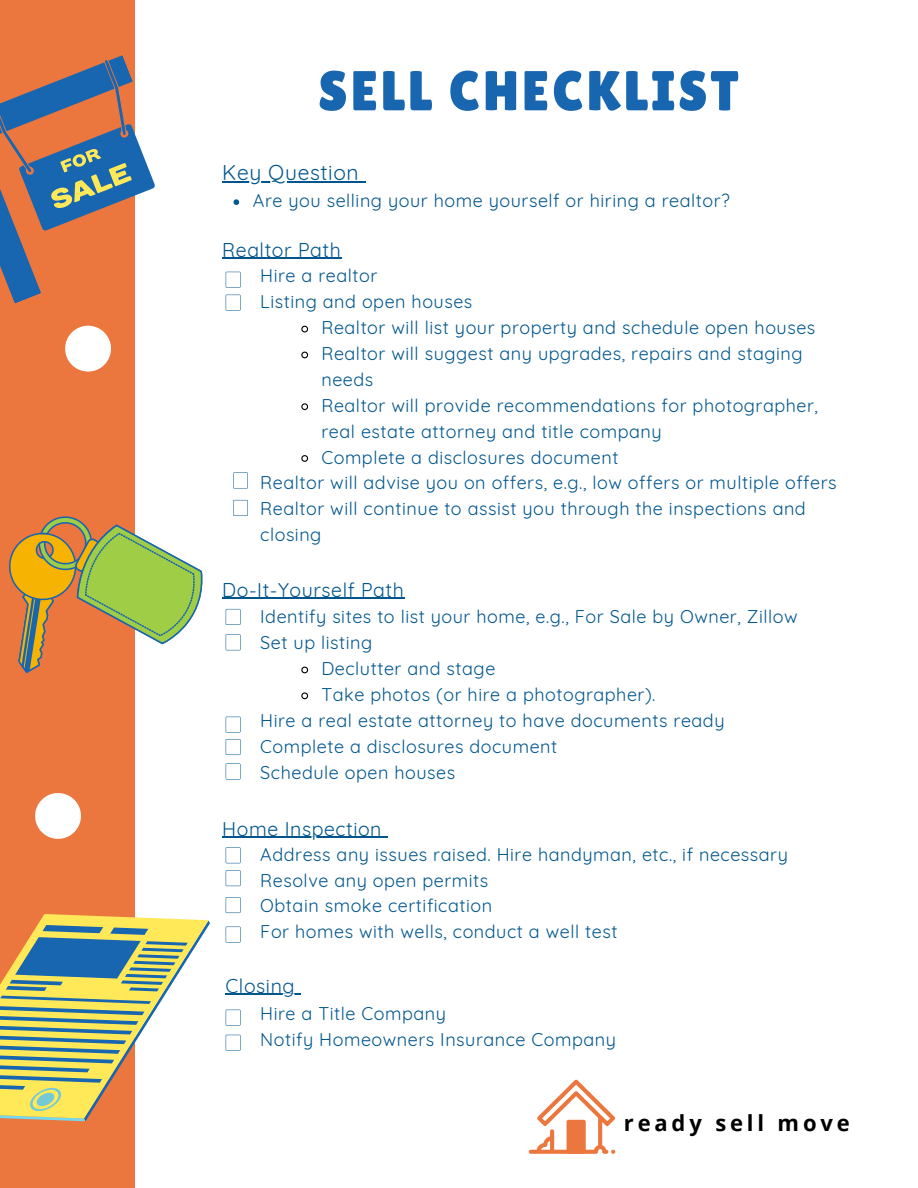
<style>
.page{position:relative;width:918px;height:1188px;background:#fff}
.page>*{position:absolute;margin:0;border:0;box-sizing:border-box;transform-origin:0 0}
.t1{font:56.1px "Lilita One";letter-spacing:.05em;color:#1966b0}
.t2{font:700 22.05px "Open Sans";letter-spacing:.175em;color:#000}
.t3{font:21px "Quicksand";letter-spacing:.03em;color:#00568c}
.t4{font:19.5px "Quicksand";letter-spacing:.03em;color:#00568c}
.t5{font:18px/25.8px "Quicksand";letter-spacing:.03em;color:#00568c}
</style>
<div class="page">
<div style="left:0;top:0;width:135px;height:1188px;background:#eb773e"></div>
<svg style="left:189px;top:848px;width:74px;height:203px"></svg>
<svg style="left:0;top:914px;width:189px;height:208px"></svg>
<svg style="left:65px;top:326px;width:46px;height:46px"></svg>
<svg style="left:35px;top:793px;width:46px;height:46px"></svg>
<svg style="left:234px;top:199px;width:5px;height:6px"></svg>
<hr style="left:222px;top:181px;width:137px;height:1px;background:#00568c">
<hr style="left:222px;top:258px;width:119px;height:1px;background:#00568c">
<svg style="left:0;top:55px;width:155px;height:249px"></svg>
<svg style="left:529px;top:1080px;width:86px;height:74px"></svg>
<svg style="left:301px;top:325px;width:8px;height:8px"></svg>
<svg style="left:301px;top:351px;width:8px;height:8px"></svg>
<svg style="left:301px;top:403px;width:8px;height:8px"></svg>
<svg style="left:301px;top:455px;width:8px;height:7px"></svg>
<svg style="left:301px;top:666px;width:8px;height:8px"></svg>
<svg style="left:301px;top:692px;width:8px;height:8px"></svg>
<svg style="left:226px;top:272px;width:15px;height:16px"></svg>
<svg style="left:226px;top:295px;width:15px;height:16px"></svg>
<svg style="left:233px;top:472px;width:15px;height:16px"></svg>
<svg style="left:9px;top:499px;width:239px;height:175px"></svg>
<svg style="left:226px;top:717px;width:15px;height:16px"></svg>
<svg style="left:226px;top:739px;width:15px;height:16px"></svg>
<svg style="left:226px;top:847px;width:15px;height:16px"></svg>
<svg style="left:226px;top:870px;width:15px;height:16px"></svg>
<svg style="left:226px;top:897px;width:15px;height:16px"></svg>
<svg style="left:226px;top:927px;width:15px;height:16px"></svg>
<svg style="left:226px;top:763px;width:15px;height:17px"></svg>
<svg style="left:226px;top:1010px;width:15px;height:16px"></svg>
<svg style="left:226px;top:1035px;width:15px;height:16px"></svg>
<hr style="left:222px;top:598px;width:182px;height:1px;background:#00568c">
<hr style="left:222px;top:837px;width:160px;height:1px;background:#00568c">
<hr style="left:226px;top:994px;width:69px;height:1px;background:#00568c">
<p class="t1" style="left:318px;top:59px;width:422px">SELL CHECKLIST</p>
<p class="t3" style="left:222px;top:159px;width:138px">Key Question</p>
<p class="t5" style="left:253px;top:188px;width:479px">Are you selling your home yourself or hiring a realtor?</p>
<p class="t4" style="left:222px;top:237px;width:120px">Realtor Path</p>
<p class="t5" style="left:260px;top:263px;width:119px">Hire a realtor</p>
<p class="t5" style="left:260px;top:289px;width:214px">Listing and open houses</p>
<p class="t5" style="left:321px;top:315px;width:495px">Realtor will list your property and schedule open houses</p>
<p class="t5" style="left:321px;top:340px;width:483px">Realtor will suggest any upgrades, repairs and staging needs</p>
<p class="t5" style="left:321px;top:392px;width:498px">Realtor will provide recommendations for photographer, real estate attorney and title company</p>
<p class="t5" style="left:321px;top:444px;width:299px">Complete a disclosures document</p>
<p class="t5" style="left:260px;top:470px;width:578px">Realtor will advise you on offers, e.g., low offers or multiple offers</p>
<p class="t5" style="left:260px;top:496px;width:547px">Realtor will continue to assist you through the inspections and closing</p>
<p class="t4" style="left:222px;top:577px;width:183px">Do-It-Yourself Path</p>
<p class="t5" style="left:260px;top:604px;width:539px">Identify sites to list your home, e.g., For Sale by Owner, Zillow</p>
<p class="t5" style="left:260px;top:630px;width:114px">Set up listing</p>
<p class="t5" style="left:321px;top:655px;width:175px">Declutter and stage</p>
<p class="t5" style="left:321px;top:681px;width:336px">Take photos (or hire a photographer).</p>
<p class="t5" style="left:260px;top:707px;width:466px">Hire a real estate attorney to have documents ready</p>
<p class="t5" style="left:260px;top:733px;width:299px">Complete a disclosures document</p>
<p class="t5" style="left:260px;top:759px;width:196px">Schedule open houses</p>
<p class="t4" style="left:222px;top:816px;width:161px">Home Inspection</p>
<p class="t5" style="left:260px;top:841px;width:529px">Address any issues raised. Hire handyman, etc., if necessary</p>
<p class="t5" style="left:260px;top:867px;width:230px">Resolve any open permits</p>
<p class="t5" style="left:260px;top:893px;width:233px">Obtain smoke certification</p>
<p class="t5" style="left:260px;top:919px;width:359px">For homes with wells, conduct a well test</p>
<p class="t4" style="left:226px;top:973px;width:70px">Closing</p>
<p class="t5" style="left:260px;top:1001px;width:187px">Hire a Title Company</p>
<p class="t5" style="left:260px;top:1027px;width:357px">Notify Homeowners Insurance Company</p>
<p class="t2" style="left:624px;top:1107px;width:228px">ready sell move</p>
</div>
